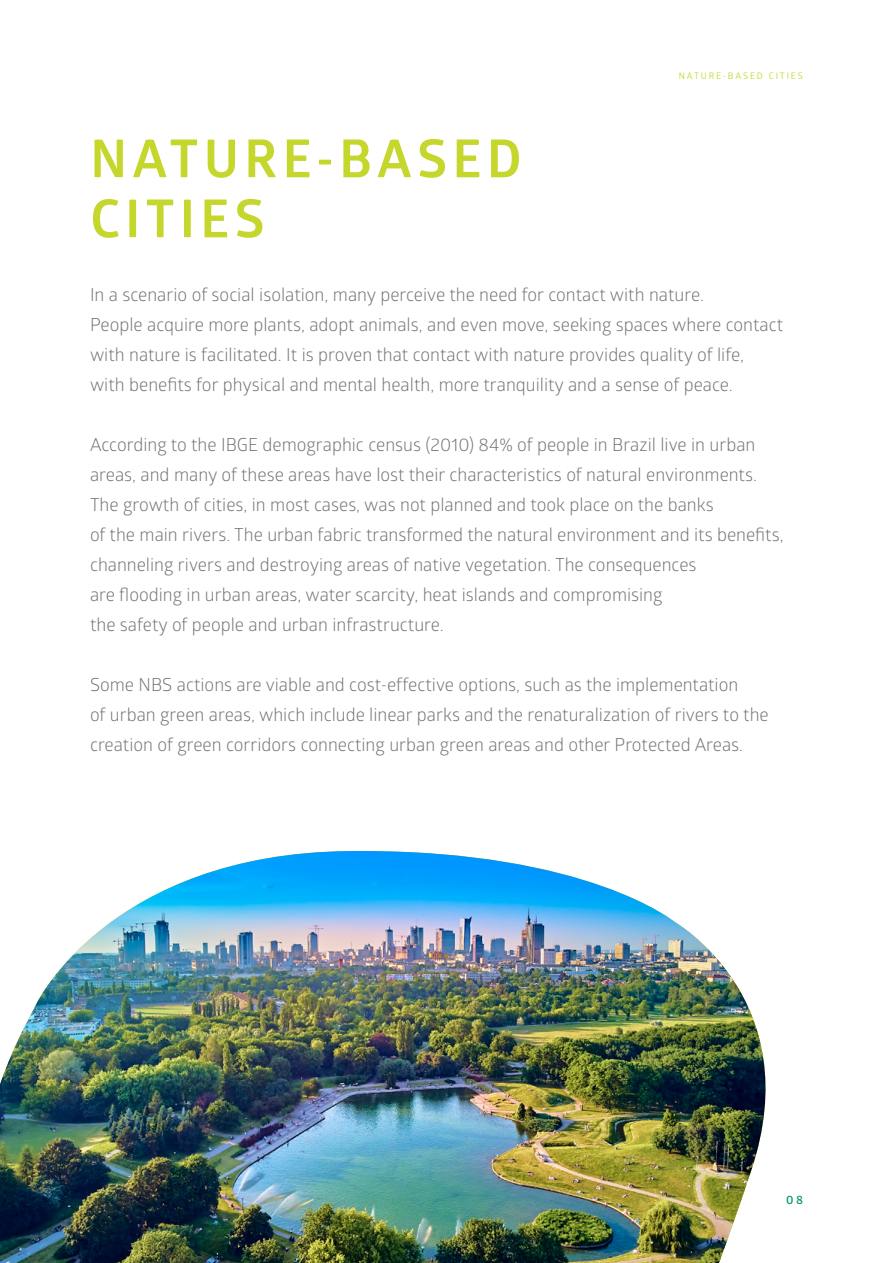
<style>
.page{position:relative;width:893px;height:1263px;background:#fff}
.page>*{position:absolute;margin:0;border:0;box-sizing:border-box;transform-origin:0 0}
.t1{font:700 52.5px/60px "Glober";letter-spacing:.1em;color:#c5d72c}
.t2{font:18px/30px "Glober";color:#717174}
.t3{font:600 12px "Glober";color:#00985b}
.t4{font:9px "Glober";letter-spacing:.21em;color:#c5d72c}
</style>
<div class="page">
<img style="left:0;top:851px;width:766px;height:412px">
<h1 class="t1" style="left:90px;top:128px;width:433px">NATURE-BASED<br>CITIES</h1>
<p class="t4" style="left:679px;top:69px;width:126px">NATURE-BASED CITIES</p>
<p class="t2" style="left:90px;top:278px;width:695px">In a scenario of social isolation, many perceive the need for contact with nature.<br>People acquire more plants, adopt animals, and even move, seeking spaces where contact with nature is facilitated. It is proven that contact with nature provides quality of life, with benefits for physical and mental health, more tranquility and a sense of peace.</p>
<p class="t2" style="left:90px;top:428px;width:695px">According to the IBGE demographic census (2010) 84% of people in Brazil live in urban areas, and many of these areas have lost their characteristics of natural environments.<br>The growth of cities, in most cases, was not planned and took place on the banks<br>of the main rivers. The urban fabric transformed the natural environment and its benefits, channeling rivers and destroying areas of native vegetation. The consequences<br>are flooding in urban areas, water scarcity, heat islands and compromising<br>the safety of people and urban infrastructure.</p>
<p class="t2" style="left:90px;top:669px;width:680px">Some NBS actions are viable and cost-effective options, such as the implementation<br>of urban green areas, which include linear parks and the renaturalization of rivers to the creation of green corridors connecting urban green areas and other Protected Areas.</p>
<p class="t3" style="left:786px;top:1192px;width:18px">08</p>
</div>
